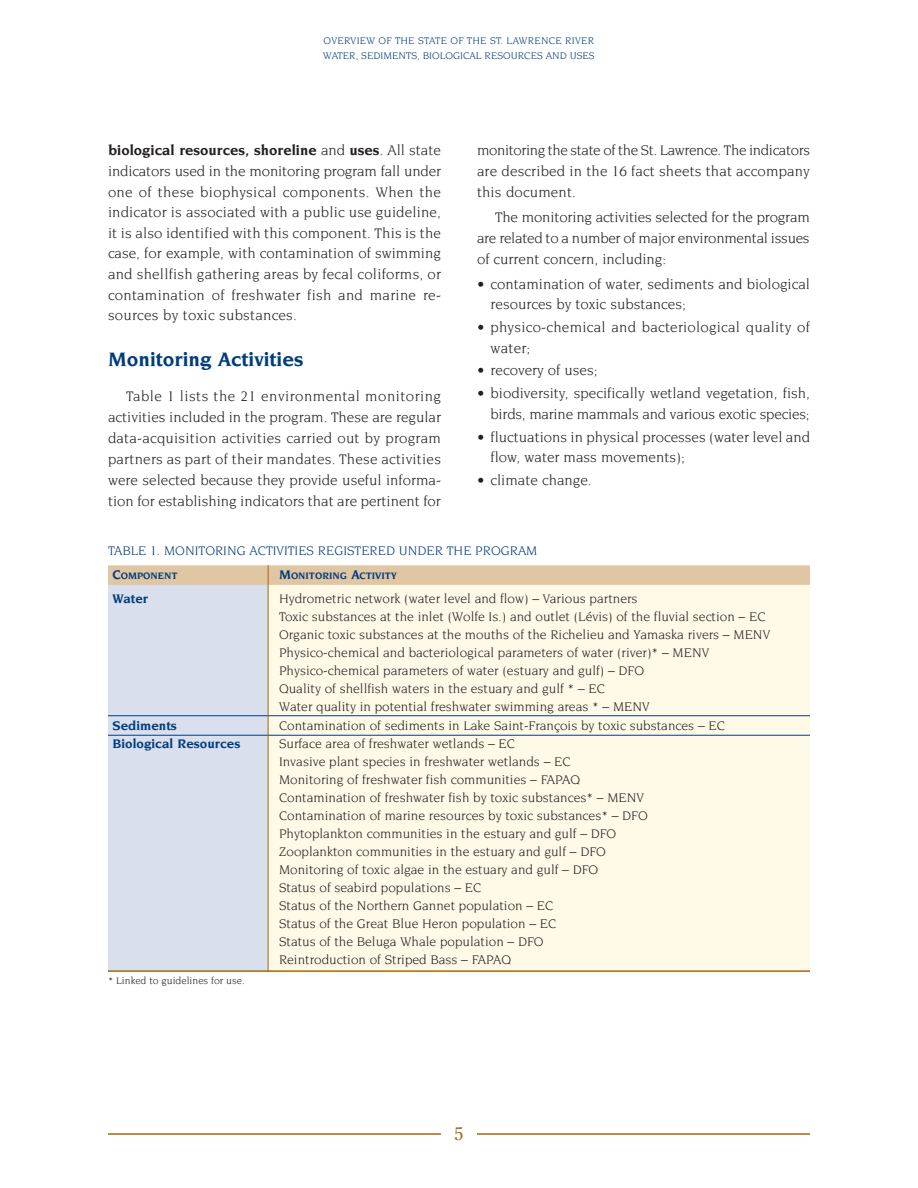
<style>
.page{position:relative;width:918px;height:1188px;background:#fff}
.page>*{position:absolute;margin:0;border:0;box-sizing:border-box;transform-origin:0 0}
.t1{font:700 21px "Novarese";color:#013d7d}
.t2{font:18px "Clearface";color:#a4670c}
.t3{font:15px/20.7px "Novarese";color:#231f20;text-align:justify}
.t4{font:13.5px/18px "Novarese";color:#231f20}
.t5{font:13.5px "Novarese";color:#013d7d}
.t6{font:700 13.5px "Novarese";color:#013d7d}
.t7{font:10.5px/15px "Novarese";color:#013d7d}
.t8{font:10.5px "Novarese";color:#231f20}
.t9{font:700 10.2px "Novarese";color:#013d7d}
.s1{font-weight:700}
.s2{font-size:13.5px}
</style>
<div class="page">
<div style="left:108px;top:567px;width:160px;height:404px;background:#dadfed"></div>
<div style="left:268px;top:567px;width:542px;height:404px;background:#fefae7"></div>
<hr style="left:108px;top:1133px;width:702px;height:2px;background:#a4670c">
<div style="left:441px;top:1118px;width:36px;height:32px;background:#fff"></div>
<div style="left:108px;top:565px;width:702px;height:20px;background:#e1c6a4"></div>
<hr style="left:108px;top:715px;width:702px;height:1px;background:#013d7d">
<hr style="left:108px;top:735px;width:702px;height:1px;background:#013d7d">
<hr style="left:108px;top:970px;width:702px;height:2px;background:#a4670c">
<hr style="left:268px;top:565px;width:1px;height:406px;background:#a4670c">
<p class="t7" style="left:323px;top:33px;width:273px">OVERVIEW OF THE STATE OF THE ST. LAWRENCE RIVER<br>WATER, SEDIMENTS, BIOLOGICAL RESOURCES AND USES</p>
<p class="t3" style="left:108px;top:141px;width:335px"><span class="s1">biological resources, shoreline</span> and <span class="s1">uses</span>. All state indicators used in the monitoring program fall under one of these biophysical components. When the indicator is associated with a public use guideline, it is also identified with this component. This is the case, for example, with contamination of swimming and shellfish gathering areas by fecal coliforms, or contamination of freshwater fish and marine re&shy;sources by toxic substances.</p>
<h1 class="t1" style="left:108px;top:351px;width:197px">Monitoring Activities</h1>
<p class="t3" style="left:108px;top:386px;width:335px;text-indent:18px">Table 1 lists the 21 environmental monitoring activities included in the program. These are regular data-acquisition activities carried out by program partners as part of their mandates. These activities were selected because they provide useful informa&shy;tion for establishing indicators that are pertinent for</p>
<p class="t3" style="left:477px;top:141px;width:335px">monitoring the state of the St. Lawrence. The indicators are described in the 16 fact sheets that accompany this document.</p>
<p class="t3" style="left:477px;top:208px;width:335px;text-indent:18px">The monitoring activities selected for the program are related to a number of major environmental issues of current concern, including:</p>
<p class="t3" style="left:490px;top:274px;width:321px;text-indent:-14px">• contamination of water, sediments and biological resources by toxic substances;</p>
<p class="t3" style="left:490px;top:318px;width:321px;text-indent:-14px">• physico-chemical and bacteriological quality of water;</p>
<p class="t3" style="left:477px;top:361px;width:122px">• recovery of uses;</p>
<p class="t3" style="left:477px;top:384px;width:335px;text-align:right">• biodiversity, specifically wetland vegetation, fish, birds, marine mammals and various exotic species;</p>
<p class="t3" style="left:490px;top:427px;width:321px;text-indent:-14px">• fluctuations in physical processes (water level and flow, water mass movements);</p>
<p class="t3" style="left:477px;top:470px;width:116px">• climate change.</p>
<p class="t5" style="left:108px;top:545px;width:431px">TABLE 1. MONITORING ACTIVITIES REGISTERED UNDER THE PROGRAM</p>
<p class="t9" style="left:112px;top:571px;width:67px"><span class="s2">C</span>OMPONENT</p>
<p class="t9" style="left:279px;top:571px;width:119px"><span class="s2">M</span>ONITORING <span class="s2">A</span>CTIVITY</p>
<p class="t6" style="left:112px;top:593px;width:37px">Water</p>
<p class="t4" style="left:279px;top:590px;width:493px">Hydrometric network (water level and flow) – Various partners<br>Toxic substances at the inlet (Wolfe Is.) and outlet (Lévis) of the fluvial section – EC Organic toxic substances at the mouths of the Richelieu and Yamaska rivers – MENV Physico-chemical and bacteriological parameters of water (river)* – MENV Physico-chemical parameters of water (estuary and gulf) – DFO<br>Quality of shellfish waters in the estuary and gulf * – EC<br>Water quality in potential freshwater swimming areas * – MENV</p>
<p class="t6" style="left:112px;top:721px;width:66px">Sediments</p>
<p class="t4" style="left:279px;top:718px;width:447px">Contamination of sediments in Lake Saint-François by toxic substances – EC</p>
<p class="t6" style="left:112px;top:739px;width:129px">Biological Resources</p>
<p class="t4" style="left:279px;top:736px;width:370px">Surface area of freshwater wetlands – EC<br>Invasive plant species in freshwater wetlands – EC<br>Monitoring of freshwater fish communities – FAPAQ Contamination of freshwater fish by toxic substances* – MENV Contamination of marine resources by toxic substances* – DFO Phytoplankton communities in the estuary and gulf – DFO Zooplankton communities in the estuary and gulf – DFO Monitoring of toxic algae in the estuary and gulf – DFO<br>Status of seabird populations – EC<br>Status of the Northern Gannet population – EC<br>Status of the Great Blue Heron population – EC<br>Status of the Beluga Whale population – DFO<br>Reintroduction of Striped Bass – FAPAQ</p>
<p class="t8" style="left:108px;top:977px;width:138px">* Linked to guidelines for use.</p>
<p class="t2" style="left:454px;top:1127px;width:10px">5</p>
</div>
